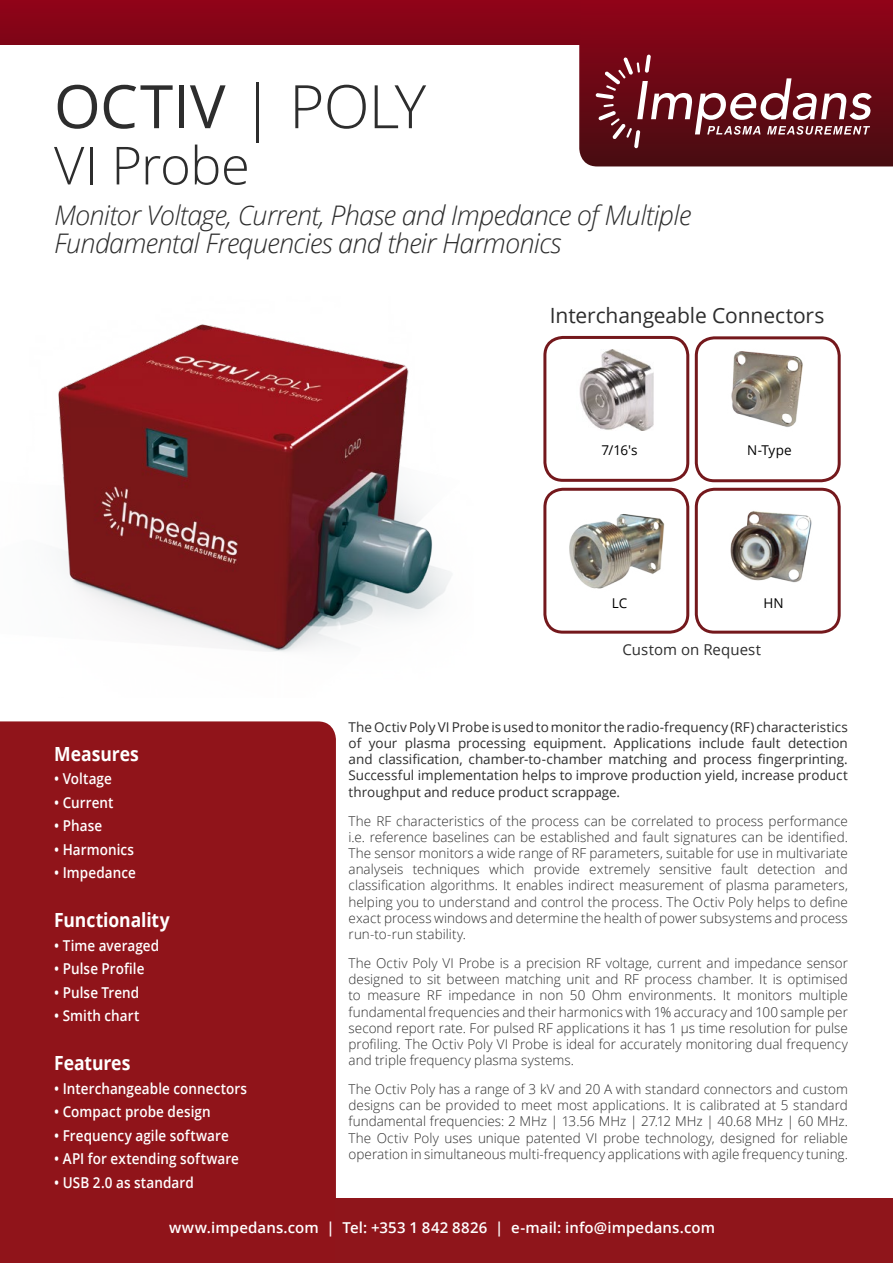
<style>
.page{position:relative;width:893px;height:1263px;background:#fff}
.page>*{position:absolute;margin:0;border:0;box-sizing:border-box;transform-origin:0 0}
.t1{font:60px "Open Sans";color:#2d2d2d}
.t2{font:300 52.5px "Open Sans";letter-spacing:-.015em;color:#2d2d2d}
.t3{font:italic 300 27px/28.5px "Open Sans";letter-spacing:-.025em;color:#2d2d2d}
.t4{font:21px "Open Sans";letter-spacing:-.005em;color:#2d2d2d}
.t5{font:700 19.5px "Open Sans";letter-spacing:-.005em;color:#fff;scale:.9 1}
.t6{font:600 15px "Open Sans";letter-spacing:.005em;color:#fff;scale:.9 1}
.t7{font:600 15px "Open Sans";letter-spacing:.005em;color:#fff}
.t8{font:15px "Open Sans";letter-spacing:.005em;color:#2d2d2d}
.t9{font:300 13.5px/16.2px "Open Sans";color:#2d2d2d;text-align:justify}
.t10{font:13.5px/16.2px "Open Sans";color:#2d2d2d;text-align:justify}
.t11{font:13.5px "Open Sans";color:#000}
.s1{font-weight:300}
</style>
<div class="page">
<div style="left:0;top:721px;width:336px;height:542px;background:#90141a"></div>
<img style="left:58px;top:324px;width:394px;height:328px">
<div style="left:336px;top:1199px;width:557px;height:64px;background:#8f151b"></div>
<svg style="left:579px;top:0;width:314px;height:166px;background:#750716"></svg>
<svg style="left:596px;top:55px;width:276px;height:93px;background:#7c2f39"></svg>
<div style="left:0;top:0;width:580px;height:44px;background:#870417"></div>
<div style="left:543px;top:336px;width:146px;height:146px;border:3px solid #74181c;border-radius:18px"></div>
<div style="left:543px;top:488px;width:146px;height:146px;border:3px solid #74181c;border-radius:18px"></div>
<div style="left:695px;top:488px;width:146px;height:146px;border:3px solid #74181c;border-radius:18px"></div>
<div style="left:695px;top:336px;width:146px;height:146px;border:3px solid #74181c;border-radius:18px"></div>
<img style="left:731px;top:351px;width:72px;height:76px">
<img style="left:543px;top:477px;width:168px;height:147px">
<img style="left:730px;top:499px;width:111px;height:110px">
<img style="left:579px;top:350px;width:75px;height:81px">
<h1 class="t1" style="left:54px;top:65px;width:374px">OCTIV <span class="s1">| POLY</span></h1>
<h2 class="t2" style="left:54px;top:129px;width:197px">VI Probe</h2>
<h3 class="t3" style="left:54px;top:200px;width:639px">Monitor Voltage, Current, Phase and Impedance of Multiple<br>Fundamental Frequencies and their Harmonics</h3>
<h3 class="t4" style="left:550px;top:301px;width:276px">Interchangeable Connectors</h3>
<p class="t11" style="left:601px;top:441px;width:38px">7/16's</p>
<p class="t11" style="left:747px;top:441px;width:46px">N-Type</p>
<p class="t11" style="left:612px;top:594px;width:17px">LC</p>
<p class="t11" style="left:763px;top:594px;width:22px">HN</p>
<h3 class="t5" style="left:54px;top:740px;width:96px">Measures</h3>
<p class="t6" style="left:54px;top:768px;width:66px">• Voltage</p>
<p class="t6" style="left:54px;top:792px;width:67px">• Current</p>
<p class="t6" style="left:54px;top:815px;width:55px">• Phase</p>
<p class="t6" style="left:54px;top:839px;width:90px">• Harmonics</p>
<p class="t6" style="left:54px;top:862px;width:92px">• Impedance</p>
<h3 class="t5" style="left:54px;top:906px;width:130px">Functionality</h3>
<p class="t6" style="left:54px;top:935px;width:118px">• Time averaged</p>
<p class="t6" style="left:54px;top:958px;width:102px">• Pulse Profile</p>
<p class="t6" style="left:54px;top:982px;width:96px">• Pulse Trend</p>
<p class="t6" style="left:54px;top:1005px;width:96px">• Smith chart</p>
<h3 class="t5" style="left:54px;top:1049px;width:86px">Features</h3>
<p class="t6" style="left:54px;top:1078px;width:216px">• Interchangeable connectors</p>
<p class="t6" style="left:54px;top:1101px;width:175px">• Compact probe design</p>
<p class="t6" style="left:54px;top:1125px;width:195px">• Frequency agile software</p>
<p class="t6" style="left:54px;top:1148px;width:207px">• API for extending software</p>
<p class="t6" style="left:54px;top:1172px;width:157px">• USB 2.0 as standard</p>
<p class="t8" style="left:622px;top:639px;width:140px">Custom on Request</p>
<p class="t10" style="left:349px;top:718px;width:501px">The Octiv Poly VI Probe is used to monitor the radio-frequency (RF) characteristics of your plasma processing equipment. Applications include fault detection and classification, chamber-to-chamber matching and process fingerprinting.<br>Successful implementation helps to improve production yield, increase product throughput and reduce product scrappage.</p>
<p class="t9" style="left:349px;top:812px;width:501px">The RF characteristics of the process can be correlated to process performance i.e. reference baselines can be established and fault signatures can be identified.<br>The sensor monitors a wide range of RF parameters, suitable for use in multivariate analyseis techniques which provide extremely sensitive fault detection and classification algorithms. It enables indirect measurement of plasma parameters, helping you to understand and control the process. The Octiv Poly helps to define exact process windows and determine the health of power subsystems and process run-to-run stability.</p>
<p class="t9" style="left:349px;top:954px;width:501px">The Octiv Poly VI Probe is a precision RF voltage, current and impedance sensor designed to sit between matching unit and RF process chamber. It is optimised to measure RF impedance in non 50 Ohm environments. It monitors multiple fundamental frequencies and their harmonics with 1% accuracy and 100 sample per second report rate. For pulsed RF applications it has 1 μs time resolution for pulse profiling. The Octiv Poly VI Probe is ideal for accurately monitoring dual frequency and triple frequency plasma systems.</p>
<p class="t9" style="left:349px;top:1081px;width:501px">The Octiv Poly has a range of 3 kV and 20 A with standard connectors and custom designs can be provided to meet most applications. It is calibrated at 5 standard fundamental frequencies: 2 MHz | 13.56 MHz | 27.12 MHz | 40.68 MHz | 60 MHz.<br>The Octiv Poly uses unique patented VI probe technology, designed for reliable operation in simultaneous multi-frequency applications with agile frequency tuning.</p>
<p class="t7" style="left:169px;top:1217px;width:547px">www.impedans.com | Tel: +353 1 842 8826 | e-mail: info@impedans.com</p>
</div>
